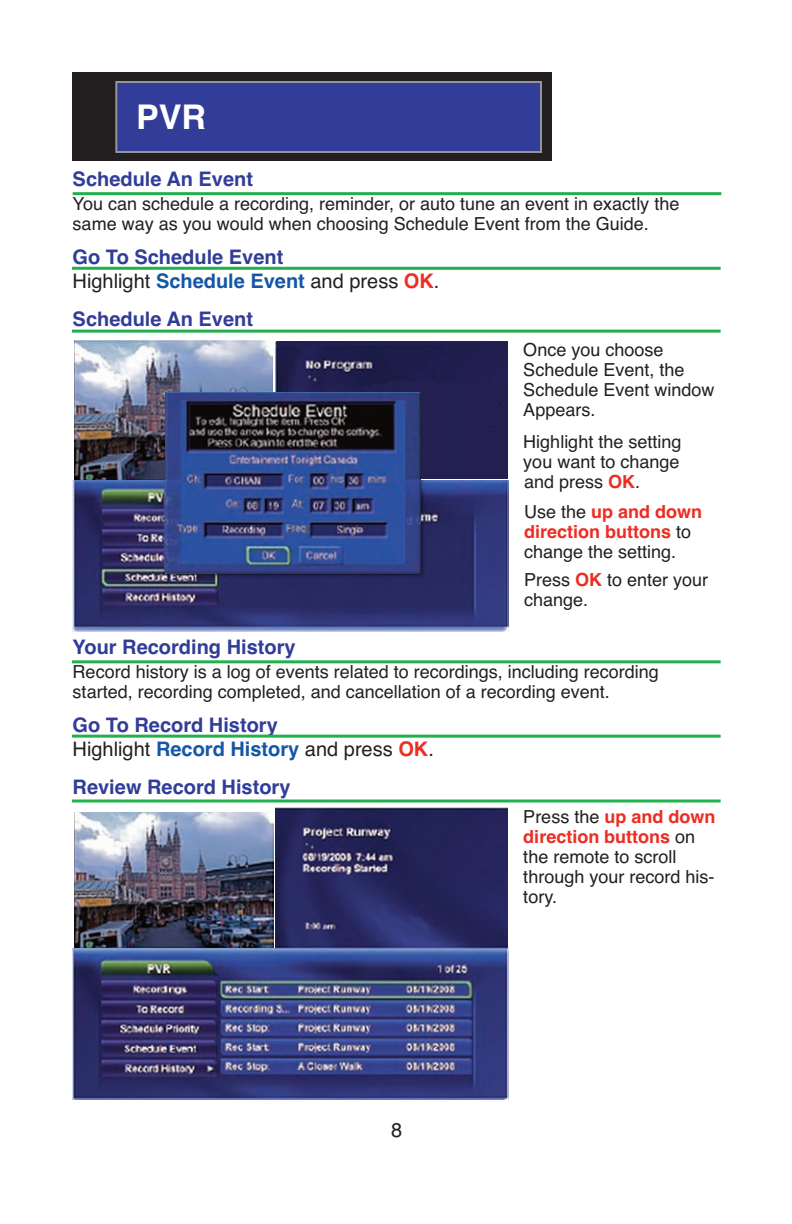
<style>
.page{position:relative;width:792px;height:1224px;background:#fff}
.page>*{position:absolute;margin:0;border:0;box-sizing:border-box;transform-origin:0 0}
.t1{font:700 34px "Helvetica";color:#fff}
.t2{font:20px/24px "Helvetica";color:#231f20}
.t3{font:700 20px "Helvetica";color:#313d98}
.t4{font:18px/20px "Helvetica";color:#231f20}
.s1{font-weight:700;color:#313d98}
.s2{font-weight:700;color:#1557a7}
.s3{font-weight:700;color:#ed2d23}
</style>
<div class="page">
<div style="left:73px;top:72px;width:479px;height:89px;background:#231f20"></div>
<div style="left:117px;top:83px;width:423px;height:68px;background:#313d98"></div>
<div style="left:115px;top:81px;width:427px;height:72px;border:2px solid #939598"></div>
<hr style="left:73px;top:192px;width:648px;height:3px;background:#21b14c">
<hr style="left:72px;top:660px;width:649px;height:3px;background:#21b14c">
<hr style="left:72px;top:735px;width:649px;height:3px;background:#21b14c">
<hr style="left:72px;top:800px;width:649px;height:2px;background:#21b14c">
<hr style="left:72px;top:267px;width:649px;height:3px;background:#21b14c">
<hr style="left:72px;top:330px;width:649px;height:3px;background:#21b14c">
<img style="left:73px;top:949px;width:435px;height:151px">
<img style="left:275px;top:808px;width:232px;height:140px">
<img style="left:75px;top:812px;width:199px;height:136px">
<img style="left:73px;top:481px;width:435px;height:151px">
<div style="left:274px;top:339px;width:233px;height:140px;background:linear-gradient(to right,#222152,#221f51)"></div>
<img style="left:276px;top:342px;width:231px;height:137px">
<img style="left:75px;top:340px;width:198px;height:140px">
<img style="left:166px;top:393px;width:255px;height:181px">
<h1 class="t1" style="left:136px;top:98px;width:71px">PVR</h1>
<p class="t3" style="left:73px;top:168px;width:182px">Schedule An Event</p>
<p class="t4" style="left:73px;top:194px;width:608px">You can schedule a recording, reminder, or auto tune an event in exactly the same way as you would when choosing Schedule Event from the Guide.</p>
<p class="t2" style="left:73px;top:245px;width:368px"><span class="s1">Go To Schedule Event<br></span>Highlight <span class="s2">Schedule Event</span> and press <span class="s3">OK</span>.</p>
<p class="t3" style="left:73px;top:307px;width:182px">Schedule An Event</p>
<p class="t4" style="left:523px;top:340px;width:193px">Once you choose<br>Schedule Event, the<br>Schedule Event window<br>Appears.</p>
<p class="t4" style="left:523px;top:432px;width:160px;text-align:justify">Highlight the setting you want to change and press <span class="s3">OK</span>.</p>
<p class="t4" style="left:524px;top:502px;width:180px">Use the <span class="s3">up and down direction buttons</span> to change the setting.</p>
<p class="t4" style="left:524px;top:570px;width:186px">Press <span class="s3">OK</span> to enter your change.</p>
<p class="t3" style="left:73px;top:636px;width:224px">Your Recording History</p>
<p class="t4" style="left:73px;top:662px;width:588px">Record history is a log of events related to recordings, including recording started, recording completed, and cancellation of a recording event.</p>
<p class="t2" style="left:73px;top:713px;width:363px"><span class="s1">Go To Record History<br></span>Highlight <span class="s2">Record History</span> and press <span class="s3">OK</span>.</p>
<p class="t3" style="left:73px;top:775px;width:219px">Review Record History</p>
<p class="t2" style="left:391px;top:1119px;width:13px">8</p>
<p class="t4" style="left:523px;top:806px;width:194px">Press the <span class="s3">up and down direction buttons</span> on the remote to scroll through your record his&shy;tory.</p>
</div>
